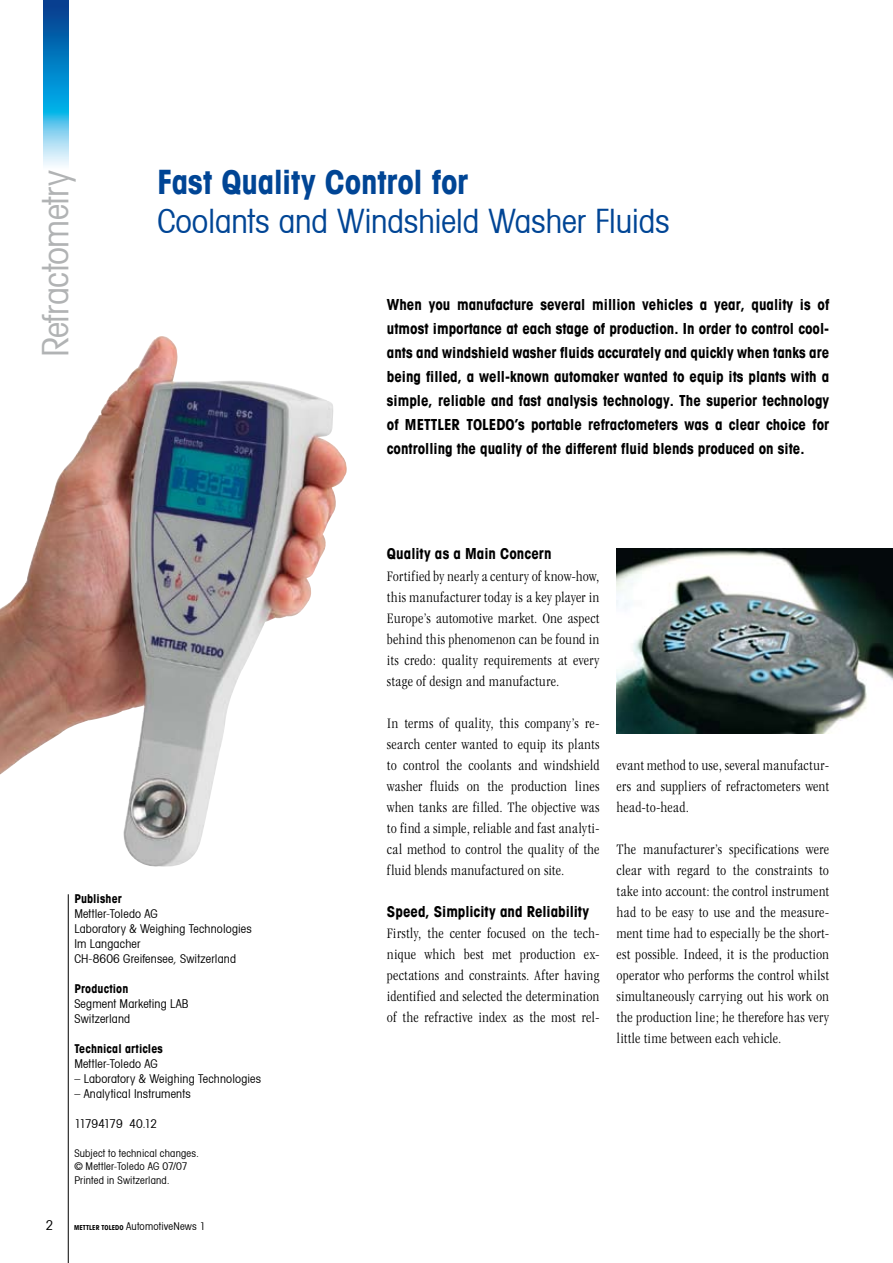
<style>
.page{position:relative;width:893px;height:1263px;background:#fff}
.page>*{position:absolute;margin:0;border:0;box-sizing:border-box;transform-origin:0 0}
.t1{font:condensed 36px "Avant Garde";letter-spacing:-.015em;color:#b1b3b4}
.t2{font:condensed 33px "Avant Garde";letter-spacing:-.005em;color:#004595}
.t3{font:700 condensed 33px "Avant Garde";letter-spacing:-.005em;color:#004595}
.t4{font:300 condensed 15px/21px "MTD Magazin";letter-spacing:.005em;color:#000;text-align:justify}
.t5{font:700 condensed 15px/24px "Avant Garde";color:#000;text-align:justify}
.t6{font:condensed 13.5px "Avant Garde";color:#000}
.t7{font:condensed 12px/15px "Avant Garde";letter-spacing:.015em;color:#000}
.t8{font:700 condensed 12px "Avant Garde";letter-spacing:.01em;color:#000}
.t9{font:condensed 12px "Avant Garde";letter-spacing:-.08em;color:#000}
.t10{font:condensed 10.5px/13.5px "Avant Garde";letter-spacing:.02em;color:#000}
.s1{font-weight:700;font-size:6.75px}
</style>
<div class="page">
<hr style="left:68px;top:894px;width:1px;height:369px;background:#000">
<img style="left:43px;top:0;width:26px;height:166px">
<img style="left:0;top:336px;width:347px;height:531px">
<img style="left:617px;top:549px;width:276px;height:185px">
<h1 class="t1" style="left:33px;top:357px;width:188px;rotate:-90deg">Refractometry</h1>
<h2 class="t3" style="left:157px;top:161px;width:312px">Fast Quality Control for</h2>
<h2 class="t2" style="left:157px;top:201px;width:514px">Coolants and Windshield Washer Fluids</h2>
<p class="t5" style="left:387px;top:292px;width:444px">When you manufacture several million vehicles a year, quality is of utmost importance at each stage of production. In order to control cool&shy;ants and windshield washer fluids accurately and quickly when tanks are being filled, a well-known automaker wanted to equip its plants with a simple, reliable and fast analysis technology. The superior technology of METTLER TOLEDO’s portable refractometers was a clear choice for controlling the quality of the different fluid blends produced on site.</p>
<p class="t8" style="left:74px;top:891px;width:49px">Publisher</p>
<p class="t7" style="left:74px;top:906px;width:179px">Mettler-Toledo AG<br>Laboratory &amp; Weighing Technologies<br>Im Langacher<br>CH-8606 Greifensee, Switzerland</p>
<p class="t8" style="left:74px;top:981px;width:56px">Production</p>
<p class="t7" style="left:74px;top:996px;width:116px">Segment Marketing LAB<br>Switzerland</p>
<p class="t8" style="left:74px;top:1041px;width:90px">Technical articles</p>
<p class="t7" style="left:74px;top:1056px;width:85px">Mettler-Toledo AG</p>
<p class="t7" style="left:74px;top:1071px;width:188px">– Laboratory &amp; Weighing Technologies</p>
<p class="t7" style="left:74px;top:1086px;width:118px">– Analytical Instruments</p>
<p class="t9" style="left:74px;top:1116px;width:84px">11794179 40.12</p>
<p class="t10" style="left:74px;top:1146px;width:126px">Subject to technical changes. © Mettler-Toledo AG 07/07<br>Printed in Switzerland.</p>
<p class="t6" style="left:46px;top:1217px;width:9px">2</p>
<p class="t10" style="left:74px;top:1219px;width:133px"><span class="s1">METTLER TOLEDO</span> AutomotiveNews 1</p>
<p class="t5" style="left:387px;top:542px;width:166px">Quality as a Main Concern</p>
<p class="t4" style="left:387px;top:565px;width:214px">Fortified by nearly a century of know-how, this manufacturer today is a key player in Europe’s automotive market. One aspect behind this phenomenon can be found in its credo: quality requirements at every stage of design and manufacture.</p>
<p class="t4" style="left:387px;top:712px;width:214px">In terms of quality, this company’s re&shy;search center wanted to equip its plants to control the coolants and windshield washer fluids on the production lines when tanks are filled. The objective was to find a simple, reliable and fast analyti&shy;cal method to control the quality of the fluid blends manufactured on site.</p>
<p class="t5" style="left:387px;top:899px;width:204px">Speed, Simplicity and Reliability</p>
<p class="t4" style="left:387px;top:922px;width:214px">Firstly, the center focused on the tech&shy;nique which best met production ex&shy;pectations and constraints. After having identified and selected the determination of the refractive index as the most rel-</p>
<p class="t4" style="left:617px;top:754px;width:214px">evant method to use, several manufactur&shy;ers and suppliers of refractometers went head-to-head.</p>
<p class="t4" style="left:617px;top:838px;width:214px">The manufacturer’s specifications were clear with regard to the constraints to take into account: the control instrument had to be easy to use and the measure&shy;ment time had to especially be the short&shy;est possible. Indeed, it is the production operator who performs the control whilst simultaneously carrying out his work on the production line; he therefore has very little time between each vehicle.</p>
</div>
